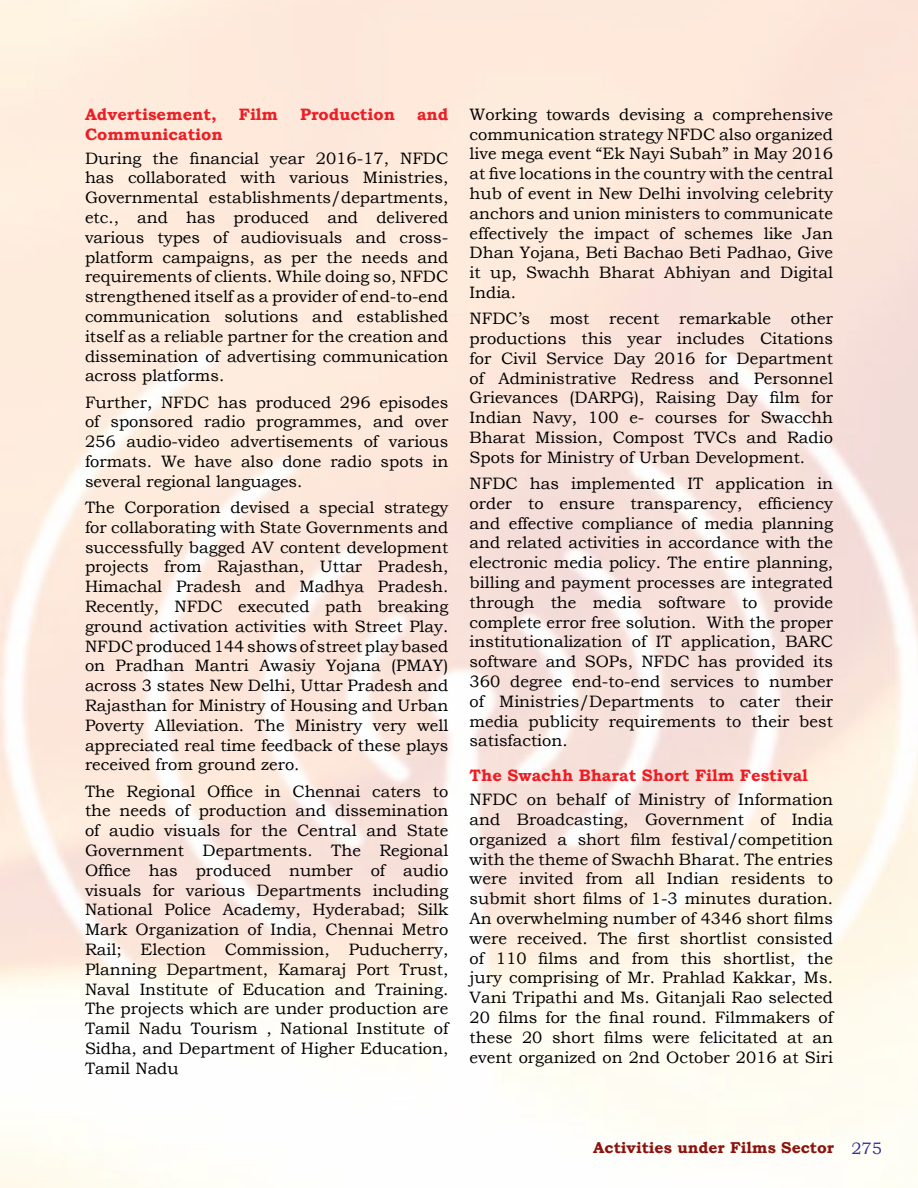
<style>
.page{position:relative;width:918px;height:1188px;background:#fff}
.page>*{position:absolute;margin:0;border:0;box-sizing:border-box;transform-origin:0 0}
.t1{font:16.5px/19.8px "Bookman Old Style";color:#000;text-align:justify}
.t2{font:700 16.5px "Bookman Old Style";color:#ed1d24}
.t3{font:700 15.75px "Bookman Old Style";color:#8d120e}
.s1{font-weight:700;color:#ed1d24}
.s2{font-weight:400;font-size:16.5px;color:#2e3092}
</style>
<div class="page">
<p class="t2" style="left:85px;top:102px;width:133px">Advertisement,</p>
<p class="t2" style="left:239px;top:102px;width:41px">Film</p>
<p class="t2" style="left:300px;top:102px;width:96px">Production</p>
<p class="t2" style="left:417px;top:102px;width:33px">and</p>
<p class="t1" style="left:85px;top:122px;width:365px;line-height:24px"><span class="s1">Communication<br></span>During the financial year 2016-17, NFDC</p>
<p class="t1" style="left:85px;top:168px;width:365px">has collaborated with various Ministries, Governmental establishments/departments, etc., and has produced and delivered various types of audiovisuals and cross&shy;platform campaigns, as per the needs and requirements of clients. While doing so, NFDC strengthened itself as a provider of end-to-end communication solutions and established itself as a reliable partner for the creation and dissemination of advertising communication across platforms.</p>
<p class="t1" style="left:85px;top:392px;width:365px">Further, NFDC has produced 296 episodes of sponsored radio programmes, and over 256 audio-video advertisements of various formats. We have also done radio spots in several regional languages.</p>
<p class="t1" style="left:85px;top:498px;width:365px">The Corporation devised a special strategy for collaborating with State Governments and successfully bagged AV content development projects from Rajasthan, Uttar Pradesh, Himachal Pradesh and Madhya Pradesh.<br>Recently, NFDC executed path breaking ground activation activities with Street Play.<br>NFDC produced 144 shows of street play based on Pradhan Mantri Awasiy Yojana (PMAY) across 3 states New Delhi, Uttar Pradesh and Rajasthan for Ministry of Housing and Urban Poverty Alleviation. The Ministry very well appreciated real time feedback of these plays received from ground zero.</p>
<p class="t1" style="left:85px;top:781px;width:365px">The Regional Office in Chennai caters to the needs of production and dissemination of audio visuals for the Central and State Government Departments. The Regional Office has produced number of audio visuals for various Departments including National Police Academy, Hyderabad; Silk Mark Organization of India, Chennai Metro Rail; Election Commission, Puducherry, Planning Department, Kamaraj Port Trust, Naval Institute of Education and Training.<br>The projects which are under production are Tamil Nadu Tourism , National Institute of Sidha, and Department of Higher Education, Tamil Nadu</p>
<p class="t1" style="left:470px;top:104px;width:365px">Working towards devising a comprehensive communication strategy NFDC also organized live mega event “Ek Nayi Subah” in May 2016 at five locations in the country with the central hub of event in New Delhi involving celebrity anchors and union ministers to communicate effectively the impact of schemes like Jan Dhan Yojana, Beti Bachao Beti Padhao, Give it up, Swachh Bharat Abhiyan and Digital India.</p>
<p class="t1" style="left:470px;top:309px;width:365px">NFDC’s most recent remarkable other productions this year includes Citations for Civil Service Day 2016 for Department of Administrative Redress and Personnel Grievances (DARPG), Raising Day film for Indian Navy, 100 e- courses for Swacchh Bharat Mission, Compost TVCs and Radio Spots for Ministry of Urban Development.</p>
<p class="t1" style="left:470px;top:474px;width:365px">NFDC has implemented IT application in order to ensure transparency, efficiency and effective compliance of media planning and related activities in accordance with the electronic media policy. The entire planning, billing and payment processes are integrated through the media software to provide complete error free solution. With the proper institutionalization of IT application, BARC software and SOPs, NFDC has provided its 360 degree end-to-end services to number of Ministries/Departments to cater their media publicity requirements to their best satisfaction.</p>
<p class="t1" style="left:470px;top:764px;width:365px;line-height:24px"><span class="s1">The Swachh Bharat Short Film Festival<br></span>NFDC on behalf of Ministry of Information</p>
<p class="t1" style="left:470px;top:809px;width:365px">and Broadcasting, Government of India organized a short film festival/competition with the theme of Swachh Bharat. The entries were invited from all Indian residents to submit short films of 1-3 minutes duration.<br>An overwhelming number of 4346 short films were received. The first shortlist consisted of 110 films and from this shortlist, the jury comprising of Mr. Prahlad Kakkar, Ms.<br>Vani Tripathi and Ms. Gitanjali Rao selected 20 films for the final round. Filmmakers of these 20 short films were felicitated at an event organized on 2nd October 2016 at Siri</p>
<p class="t3" style="left:593px;top:1136px;width:290px">Activities under Films Sector <span class="s2">275</span></p>
</div>
